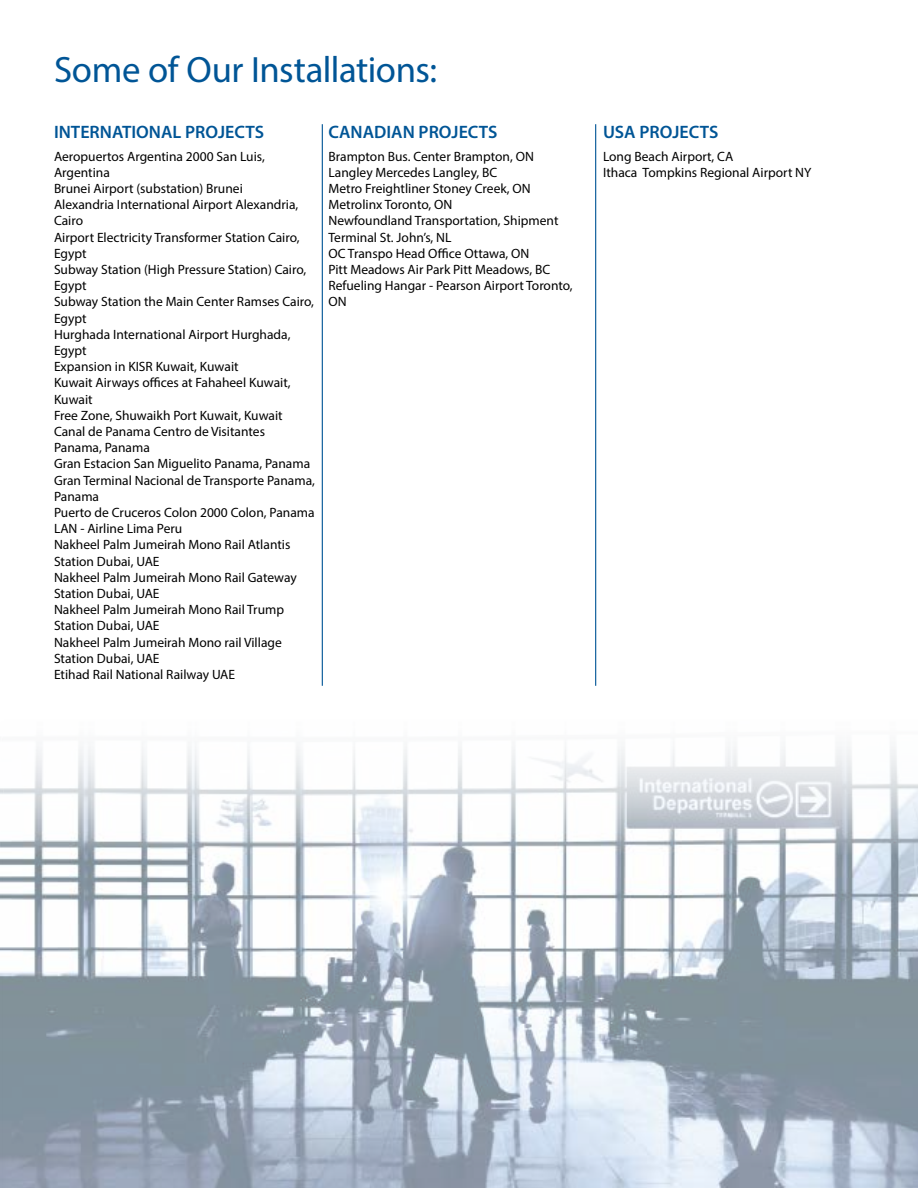
<style>
.page{position:relative;width:918px;height:1188px;background:#fff}
.page>*{position:absolute;margin:0;border:0;box-sizing:border-box;transform-origin:0 0}
.t1{font:36.75px "Myriad Pro";letter-spacing:-.015em;color:#005596}
.t2{font:600 18px "Myriad Pro";color:#005596}
.t3{font:13.5px/16.2px "Myriad Pro";color:#000}
</style>
<div class="page">
<hr style="left:595px;top:124px;width:1px;height:562px;background:#005596">
<hr style="left:322px;top:124px;width:1px;height:562px;background:#005596">
<img style="left:0;top:747px;width:918px;height:441px">
<h1 class="t1" style="left:54px;top:47px;width:384px">Some of Our Installations:</h1>
<h2 class="t2" style="left:54px;top:120px;width:212px">INTERNATIONAL PROJECTS</h2>
<p class="t3" style="left:54px;top:148px;width:263px">Aeropuertos Argentina 2000 San Luis,<br>Argentina<br>Brunei Airport (substation) Brunei<br>Alexandria International Airport Alexandria,<br>Cairo<br>Airport Electricity Transformer Station Cairo,<br>Egypt<br>Subway Station (High Pressure Station) Cairo,<br>Egypt<br>Subway Station the Main Center Ramses Cairo,<br>Egypt<br>Hurghada International Airport Hurghada,<br>Egypt<br>Expansion in KISR Kuwait, Kuwait<br>Kuwait Airways offices at Fahaheel Kuwait,<br>Kuwait<br>Free Zone, Shuwaikh Port Kuwait, Kuwait<br>Canal de Panama Centro de Visitantes<br>Panama, Panama<br>Gran Estacion San Miguelito Panama, Panama<br>Gran Terminal Nacional de Transporte Panama,<br>Panama<br>Puerto de Cruceros Colon 2000 Colon, Panama<br>LAN - Airline Lima Peru<br>Nakheel Palm Jumeirah Mono Rail Atlantis<br>Station Dubai, UAE<br>Nakheel Palm Jumeirah Mono Rail Gateway<br>Station Dubai, UAE<br>Nakheel Palm Jumeirah Mono Rail Trump<br>Station Dubai, UAE<br>Nakheel Palm Jumeirah Mono rail Village<br>Station Dubai, UAE<br>Etihad Rail National Railway UAE</p>
<h2 class="t2" style="left:328px;top:120px;width:171px">CANADIAN PROJECTS</h2>
<p class="t3" style="left:328px;top:148px;width:246px">Brampton Bus. Center Brampton, ON<br>Langley Mercedes Langley, BC<br>Metro Freightliner Stoney Creek, ON<br>Metrolinx Toronto, ON<br>Newfoundland Transportation, Shipment<br>Terminal St. John’s, NL<br>OC Transpo Head Office Ottawa, ON<br>Pitt Meadows Air Park Pitt Meadows, BC<br>Refueling Hangar - Pearson Airport Toronto,<br>ON</p>
<h2 class="t2" style="left:603px;top:120px;width:117px">USA PROJECTS</h2>
<p class="t3" style="left:603px;top:148px;width:210px">Long Beach Airport, CA<br>Ithaca Tompkins Regional Airport NY</p>
</div>
